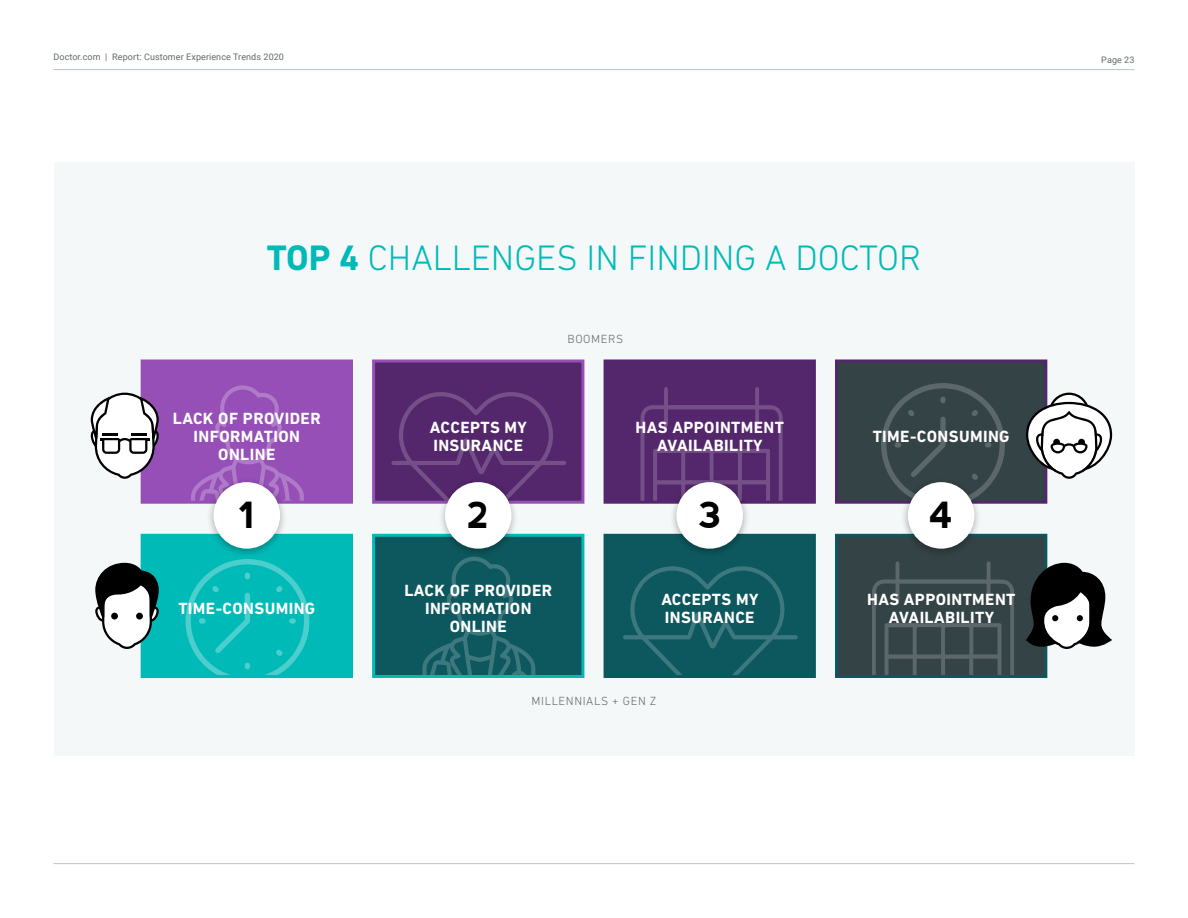
<style>
.page{position:relative;width:1188px;height:918px;background:#fff}
.page>*{position:absolute;margin:0;border:0;box-sizing:border-box;transform-origin:0 0}
.t1{font:300 36px "DIN Next LT Pro";color:#00bab8}
.t2{font:700 36px "nevis";color:#000}
.t3{font:700 16.5px/18px "DIN Next LT Pro";letter-spacing:.025em;color:#fff;text-align:center}
.t4{font:300 12px "DIN Next LT Pro";letter-spacing:.05em;color:#616a6b}
.t5{font:9px "Roboto";letter-spacing:.01em;color:#616a6b}
.s1{font-weight:700}
</style>
<div class="page">
<hr style="left:53px;top:69px;width:1082px;height:1px;background:#b4c7cc">
<hr style="left:53px;top:863px;width:1082px;height:1px;background:#b4c7cc">
<div style="left:54px;top:162px;width:1081px;height:594px;background:#f4f8f8"></div>
<div style="left:142px;top:361px;width:209px;height:141px;background:#954fb7"></div>
<svg style="left:191px;top:385px;width:113px;height:115px"></svg>
<div style="left:141px;top:360px;width:212px;height:144px;border:3px solid #954fb7"></div>
<div style="left:374px;top:535px;width:209px;height:141px;background:#0d585e"></div>
<svg style="left:422px;top:559px;width:113px;height:115px"></svg>
<div style="left:372px;top:534px;width:212px;height:144px;border:3px solid #00bab8"></div>
<div style="left:142px;top:535px;width:209px;height:141px;background:#00bab8"></div>
<svg style="left:186px;top:559px;width:124px;height:115px"></svg>
<div style="left:141px;top:534px;width:212px;height:144px;border:3px solid #00bab8"></div>
<div style="left:837px;top:361px;width:209px;height:141px;background:#344346"></div>
<svg style="left:881px;top:383px;width:124px;height:110px"></svg>
<div style="left:835px;top:360px;width:212px;height:144px;border:3px solid #54266b"></div>
<div style="left:374px;top:361px;width:209px;height:141px;background:#54266b"></div>
<svg style="left:392px;top:392px;width:174px;height:101px"></svg>
<div style="left:372px;top:360px;width:212px;height:144px;border:3px solid #954fb7"></div>
<div style="left:605px;top:535px;width:209px;height:141px;background:#0d585e"></div>
<svg style="left:623px;top:566px;width:175px;height:108px"></svg>
<div style="left:604px;top:534px;width:212px;height:144px;border:3px solid #0d585e"></div>
<div style="left:837px;top:535px;width:209px;height:141px;background:#344346"></div>
<svg style="left:872px;top:561px;width:142px;height:113px"></svg>
<div style="left:835px;top:534px;width:212px;height:144px;border:3px solid #0d585e"></div>
<div style="left:605px;top:361px;width:209px;height:141px;background:#54266b"></div>
<svg style="left:640px;top:387px;width:143px;height:113px"></svg>
<div style="left:604px;top:360px;width:212px;height:144px;border:3px solid #54266b"></div>
<svg style="left:91px;top:393px;width:68px;height:86px"></svg>
<hr style="left:102px;top:433px;width:16px;height:3px;background:#000">
<hr style="left:132px;top:433px;width:15px;height:3px;background:#000">
<svg style="left:1026px;top:393px;width:86px;height:86px"></svg>
<svg style="left:95px;top:563px;width:64px;height:86px"></svg>
<div style="left:136px;top:613px;width:7px;height:7px;background:#000;border-radius:50%"></div>
<div style="left:111px;top:613px;width:7px;height:7px;background:#000;border-radius:50%"></div>
<svg style="left:1026px;top:563px;width:86px;height:86px"></svg>
<div style="left:206px;top:477px;width:82px;height:82px;background:#000;opacity:.3"></div>
<div style="left:214px;top:482px;width:66px;height:67px;background:#fff;border-radius:50%"></div>
<div style="left:438px;top:477px;width:81px;height:82px;background:#000;opacity:.3"></div>
<div style="left:445px;top:482px;width:67px;height:67px;background:#fff;border-radius:50%"></div>
<div style="left:669px;top:477px;width:82px;height:82px;background:#000;opacity:.3"></div>
<div style="left:676px;top:482px;width:67px;height:67px;background:#fff;border-radius:50%"></div>
<div style="left:901px;top:477px;width:81px;height:82px;background:#000;opacity:.3"></div>
<div style="left:908px;top:482px;width:66px;height:67px;background:#fff;border-radius:50%"></div>
<p class="t5" style="left:53px;top:51px;width:232px">Doctor.com | Report: Customer Experience Trends 2020</p>
<p class="t5" style="left:1101px;top:54px;width:35px">Page 23</p>
<p class="t1" style="left:267px;top:237px;width:656px"><span class="s1">TOP 4</span> CHALLENGES IN FINDING A DOCTOR</p>
<p class="t3" style="left:173px;top:409px;width:149px">LACK OF PROVIDER<br>INFORMATION<br>ONLINE</p>
<p class="t3" style="left:430px;top:418px;width:99px;text-align:left">ACCEPTS MY<br>INSURANCE</p>
<p class="t4" style="left:568px;top:332px;width:57px">BOOMERS</p>
<p class="t3" style="left:636px;top:418px;width:150px">HAS APPOINTMENT<br>AVAILABILITY</p>
<p class="t3" style="left:873px;top:427px;width:138px">TIME-CONSUMING</p>
<p class="t2" style="left:238px;top:495px;width:18px">1</p>
<p class="t2" style="left:467px;top:495px;width:24px">2</p>
<p class="t2" style="left:697px;top:495px;width:26px">3</p>
<p class="t2" style="left:929px;top:495px;width:26px">4</p>
<p class="t3" style="left:178px;top:599px;width:138px">TIME-CONSUMING</p>
<p class="t3" style="left:404px;top:581px;width:149px">LACK OF PROVIDER<br>INFORMATION<br>ONLINE</p>
<p class="t3" style="left:661px;top:590px;width:99px;text-align:left">ACCEPTS MY<br>INSURANCE</p>
<p class="t4" style="left:532px;top:694px;width:126px">MILLENNIALS + GEN Z</p>
<p class="t3" style="left:867px;top:590px;width:150px">HAS APPOINTMENT<br>AVAILABILITY</p>
</div>
